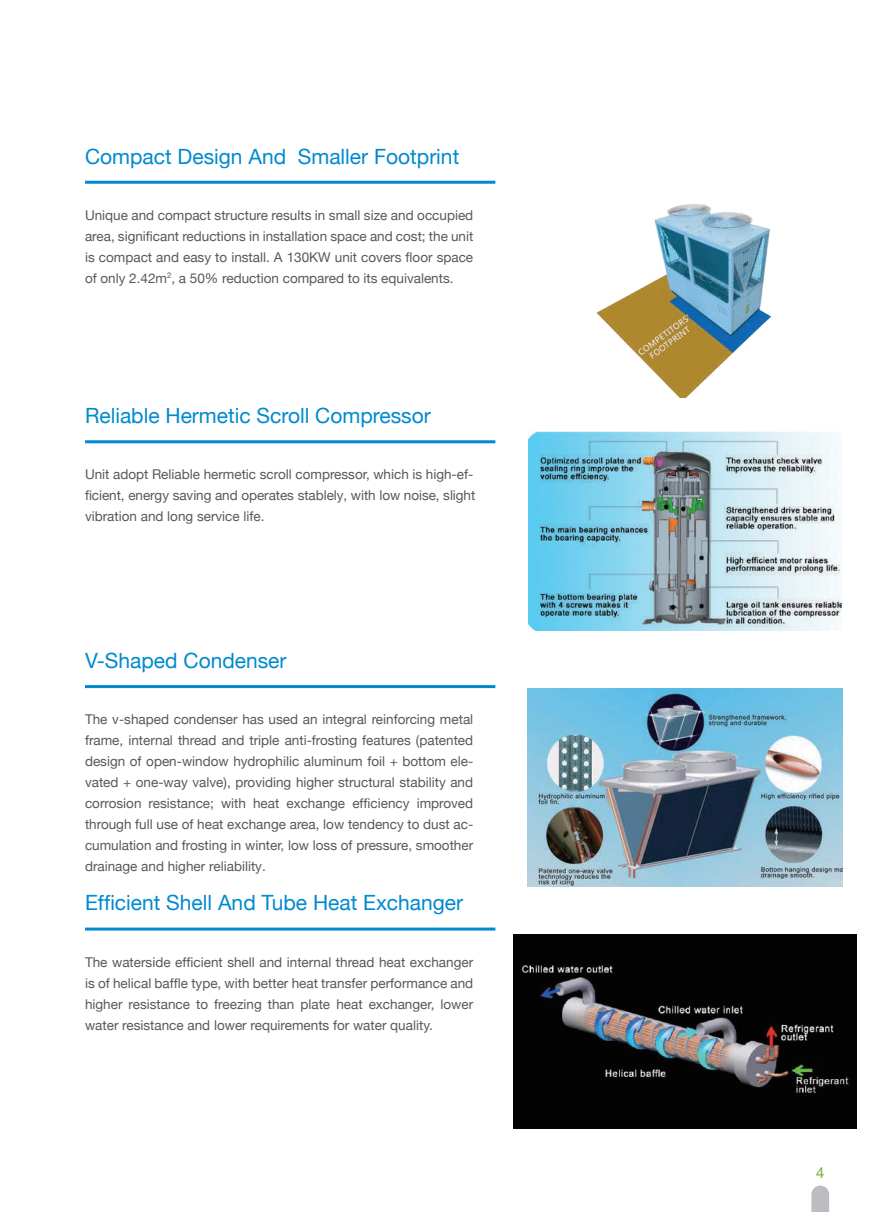
<style>
.page{position:relative;width:893px;height:1212px;background:#fff}
.page>*{position:absolute;margin:0;border:0;box-sizing:border-box;transform-origin:0 0}
.t1{font:21px "Helvetica Neue";color:#0089cf}
.t2{font:15px "Arial";color:#84af48}
.t3{font:13.5px/21px "Helvetica Neue";color:#57585a;text-align:justify}
</style>
<div class="page">
<svg style="left:811px;top:1185px;width:18px;height:27px"></svg>
<hr style="left:85px;top:181px;width:410px;height:3px;background:#0089cf">
<hr style="left:85px;top:440px;width:410px;height:3px;background:#0089cf">
<hr style="left:85px;top:685px;width:410px;height:3px;background:#0089cf">
<hr style="left:85px;top:927px;width:410px;height:3px;background:#0089cf">
<img style="left:596px;top:204px;width:176px;height:194px">
<img style="left:528px;top:431px;width:314px;height:200px">
<img style="left:527px;top:688px;width:315px;height:198px">
<img style="left:513px;top:934px;width:343px;height:194px">
<h1 class="t1" style="left:85px;top:141px;width:376px">Compact Design And Smaller Footprint</h1>
<p class="t3" style="left:85px;top:205px;width:390px">Unique and compact structure results in small size and occupied area, significant reductions in installation space and cost; the unit is compact and easy to install. A 130KW unit covers floor space of only 2.42m<sup>2</sup>, a 50% reduction compared to its equivalents.</p>
<h1 class="t1" style="left:85px;top:401px;width:347px">Reliable Hermetic Scroll Compressor</h1>
<p class="t3" style="left:85px;top:465px;width:392px;text-align:left">Unit adopt Reliable hermetic scroll compressor, which is high-ef&shy;ficient, energy saving and operates stablely, with low noise, slight vibration and long service life.</p>
<h1 class="t1" style="left:85px;top:645px;width:203px">V-Shaped Condenser</h1>
<p class="t3" style="left:85px;top:710px;width:390px">The v-shaped condenser has used an integral reinforcing metal frame, internal thread and triple anti-frosting features (patented design of open-window hydrophilic aluminum foil + bottom ele&shy;vated + one-way valve), providing higher structural stability and corrosion resistance; with heat exchange efficiency improved through full use of heat exchange area, low tendency to dust ac&shy;cumulation and frosting in winter, low loss of pressure, smoother drainage and higher reliability.</p>
<h1 class="t1" style="left:85px;top:888px;width:380px">Efficient Shell And Tube Heat Exchanger</h1>
<p class="t3" style="left:85px;top:952px;width:390px">The waterside efficient shell and internal thread heat exchanger is of helical baffle type, with better heat transfer performance and higher resistance to freezing than plate heat exchanger, lower water resistance and lower requirements for water quality.</p>
<p class="t2" style="left:816px;top:1164px;width:10px">4</p>
</div>
